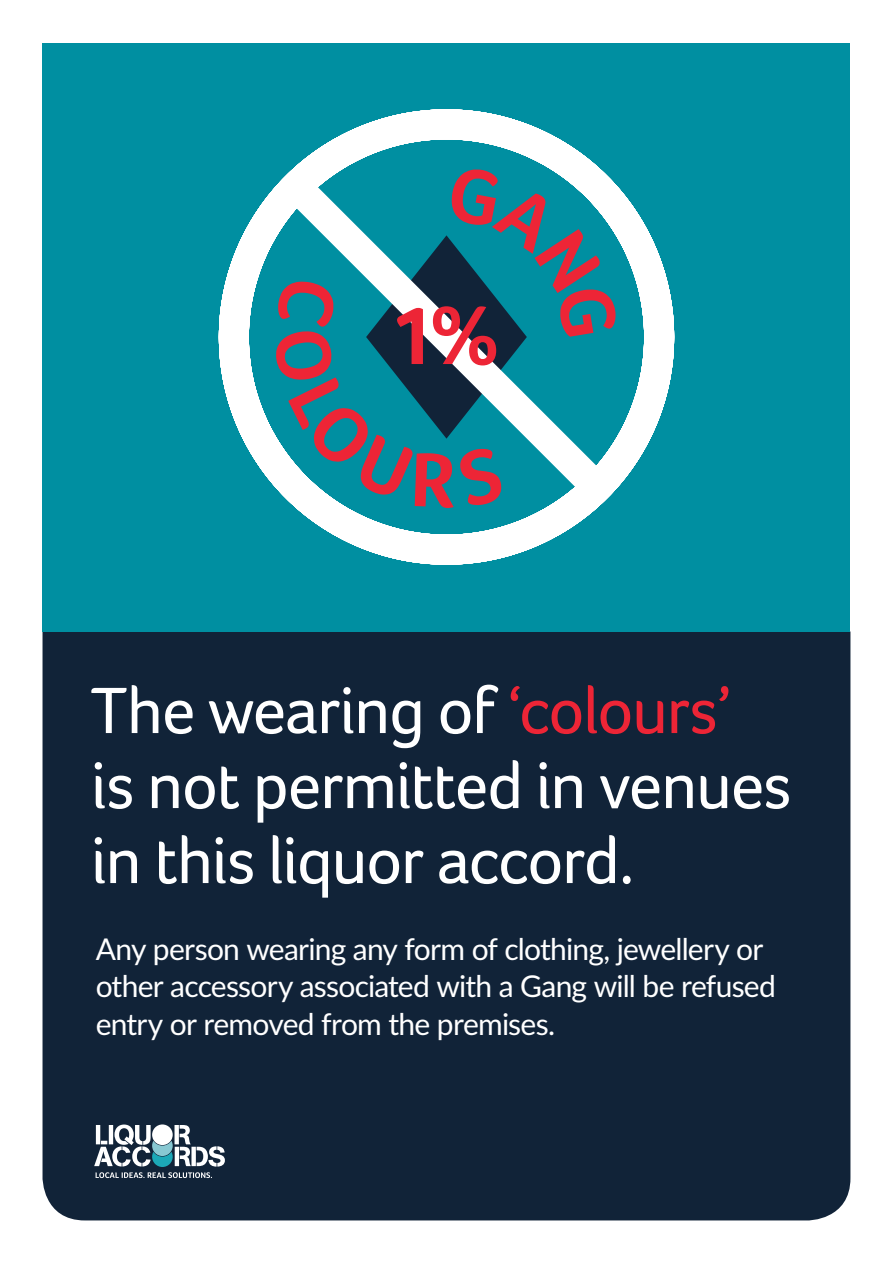
<style>
.page{position:relative;width:893px;height:1263px;background:#fff}
.page>*{position:absolute;margin:0;border:0;box-sizing:border-box;transform-origin:0 0}
.t1{font:700 84.3px "Foco";color:#ed2536}
.t2{font:67.5px/75px "Foco";letter-spacing:-.025em;color:#fff}
.t3{font:30px/37.5px "Lato";letter-spacing:-.025em;color:#fff}
.s1{color:#ed2536}
</style>
<div class="page">
<div style="left:43px;top:631px;width:807px;height:589px;background:#112338"></div>
<div style="left:43px;top:43px;width:807px;height:588px;background:#008fa1"></div>
<svg style="left:94px;top:1124px;width:131px;height:54px"></svg>
<svg style="left:218px;top:109px;width:457px;height:456px"></svg>
<svg style="left:256px;top:146px;width:381px;height:382px"></svg>
<svg style="left:273px;top:165px;width:345px;height:343px"></svg>
<h1 class="t1" style="left:390px;top:286px;width:112px">1%</h1>
<h2 class="t2" style="left:91px;top:672px;width:702px">The wearing of <span class="s1">‘colours’ </span>is not permitted in venues in this liquor accord.</h2>
<p class="t3" style="left:96px;top:929px;width:682px">Any person wearing any form of clothing, jewellery or other accessory associated with a Gang will be refused entry or removed from the premises.</p>
</div>
